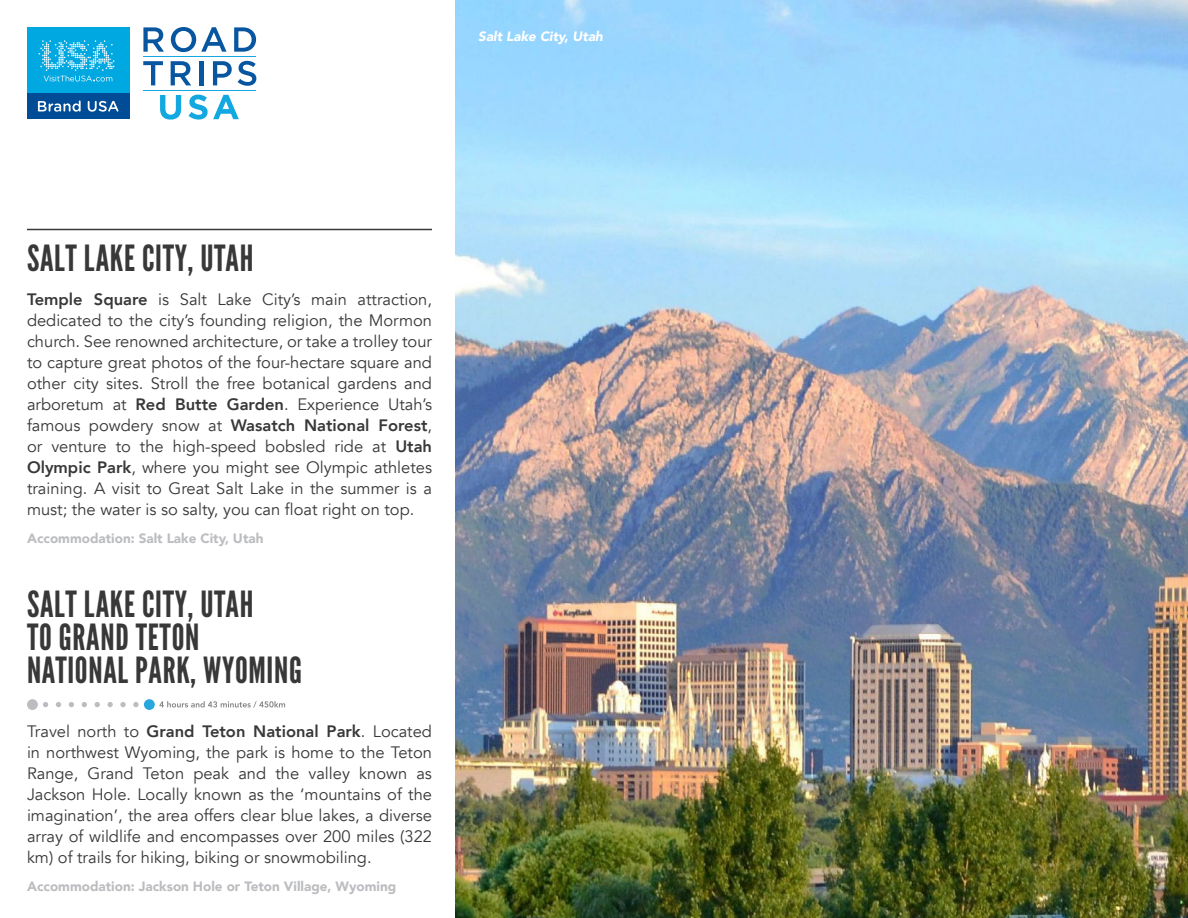
<style>
.page{position:relative;width:1188px;height:918px;background:#fff}
.page>*{position:absolute;margin:0;border:0;box-sizing:border-box;transform-origin:0 0}
.t1{font:36px/33px "League Gothic";letter-spacing:.02em;color:#383839}
.t2{font:16.5px/21px "Avenir";color:#383839;text-align:justify}
.t3{font:900 13.5px "Avenir";color:#bcbdc0}
.t4{font:italic 900 13.5px "Avenir";color:#fff}
.s1{font-weight:800}
</style>
<div class="page">
<img style="left:456px;top:0;width:732px;height:918px">
<hr style="left:27px;top:229px;width:405px;height:1px;background:#383839">
<svg style="left:43px;top:702px;width:96px;height:5px"></svg>
<div style="left:27px;top:699px;width:11px;height:11px;background:#bcbdc0;border-radius:50%"></div>
<div style="left:144px;top:699px;width:11px;height:11px;background:#28a7df;border-radius:50%"></div>
<svg style="left:159px;top:701px;width:126px;height:7px"></svg>
<div style="left:27px;top:27px;width:102px;height:92px;background:#00a8e2"></div>
<div style="left:27px;top:93px;width:102px;height:26px;background:#004c97"></div>
<svg style="left:38px;top:101px;width:43px;height:11px"></svg>
<svg style="left:88px;top:101px;width:30px;height:11px"></svg>
<svg style="left:39px;top:40px;width:75px;height:41px"></svg>
<svg style="left:143px;top:27px;width:21px;height:25px"></svg>
<svg style="left:171px;top:27px;width:56px;height:25px"></svg>
<svg style="left:234px;top:27px;width:22px;height:25px"></svg>
<svg style="left:143px;top:61px;width:20px;height:24px"></svg>
<svg style="left:171px;top:61px;width:20px;height:24px"></svg>
<hr style="left:199px;top:61px;width:4px;height:24px;background:#0855a0">
<svg style="left:213px;top:61px;width:19px;height:24px"></svg>
<svg style="left:238px;top:61px;width:18px;height:25px"></svg>
<svg style="left:160px;top:95px;width:21px;height:25px"></svg>
<svg style="left:188px;top:95px;width:51px;height:25px"></svg>
<hr style="left:143px;top:90px;width:113px;height:1px;background:#13a8e0">
<hr style="left:143px;top:56px;width:113px;height:1px;background:#13a8e0">
<p class="t4" style="left:478px;top:25px;width:126px">Salt Lake City, Utah</p>
<p class="t1" style="left:27px;top:242px;width:228px">SALT LAKE CITY, UTAH</p>
<p class="t2" style="left:27px;top:289px;width:407px"><span class="s1">Temple Square</span> is Salt Lake City’s main attraction, dedicated to the city’s founding religion, the Mormon church. See renowned architecture, or take a trolley tour to capture great photos of the four-hectare square and other city sites. Stroll the free botanical gardens and arboretum at <span class="s1">Red Butte Garden</span>. Experience Utah’s famous powdery snow at <span class="s1">Wasatch National Forest</span>, or venture to the high-speed bobsled ride at <span class="s1">Utah Olympic Park</span>, where you might see Olympic athletes training. A visit to Great Salt Lake in the summer is a must; the water is so salty, you can float right on top.</p>
<p class="t3" style="left:27px;top:527px;width:238px">Accommodation: Salt Lake City, Utah</p>
<p class="t1" style="left:27px;top:587px;width:277px">SALT LAKE CITY, UTAH<br>TO GRAND TETON<br>NATIONAL PARK, WYOMING</p>
<p class="t2" style="left:27px;top:721px;width:407px">Travel north to <span class="s1">Grand Teton National Park</span>. Located in northwest Wyoming, the park is home to the Teton Range, Grand Teton peak and the valley known as Jackson Hole. Locally known as the ‘mountains of the imagination’, the area offers clear blue lakes, a diverse array of wildlife and encompasses over 200 miles (322 km) of trails for hiking, biking or snowmobiling.</p>
<p class="t3" style="left:27px;top:875px;width:371px">Accommodation: Jackson Hole or Teton Village, Wyoming</p>
</div>
